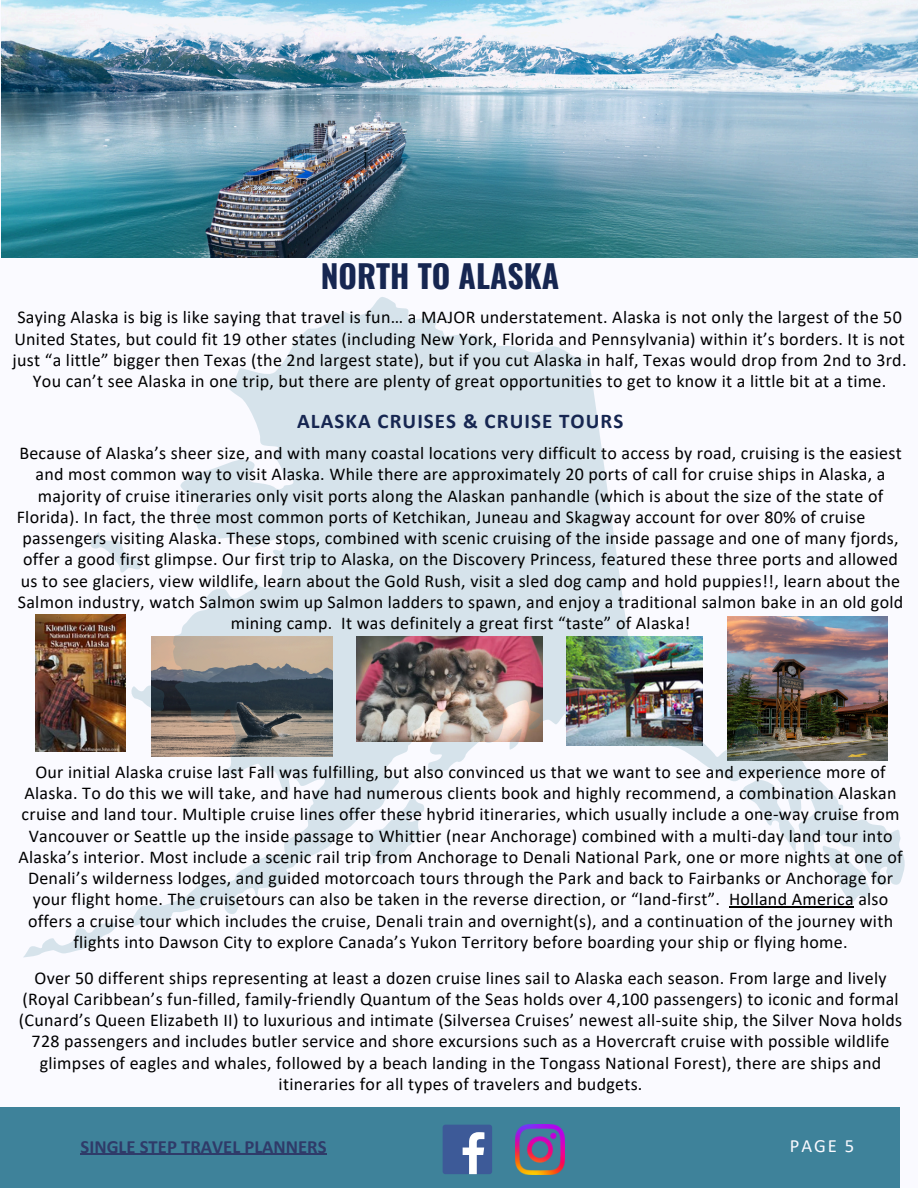
<style>
.page{position:relative;width:918px;height:1188px;background:#fafaff}
.page>*{position:absolute;margin:0;border:0;box-sizing:border-box;transform-origin:0 0}
.t1{font:700 31.65px "Oswald";color:#162651}
.t2{font:700 21px "Calibri";letter-spacing:.05em;color:#162651}
.t3{font:700 18.75px "Calibri";color:#2f3b69}
.t4{font:18.75px "Calibri";color:#fafaff}
.t5{font:18px/21.3px "Calibri";letter-spacing:.015em;color:#000;text-align:center}
</style>
<div class="page">
<div style="left:0;top:1107px;width:900px;height:81px;background:#3e829a"></div>
<img style="left:2px;top:0;width:916px;height:258px">
<img style="left:35px;top:615px;width:90px;height:136px">
<svg style="left:132px;top:297px;width:773px;height:629px"></svg>
<svg style="left:742px;top:778px;width:54px;height:74px"></svg>
<svg style="left:822px;top:843px;width:52px;height:63px"></svg>
<svg style="left:509px;top:727px;width:14px;height:23px"></svg>
<svg style="left:362px;top:791px;width:63px;height:76px"></svg>
<svg style="left:131px;top:683px;width:35px;height:30px"></svg>
<svg style="left:90px;top:532px;width:52px;height:44px"></svg>
<svg style="left:24px;top:923px;width:93px;height:34px"></svg>
<hr style="left:729px;top:907px;width:125px;height:1px;background:#000">
<hr style="left:81px;top:1154px;width:246px;height:1px;background:#2f3b69">
<div style="left:443px;top:1125px;width:49px;height:49px;background:#3d5a98;border-radius:3px"></div>
<svg style="left:463px;top:1132px;width:21px;height:42px"></svg>
<img style="left:515px;top:1125px;width:50px;height:49px">
<p class="t1" style="left:321px;top:252px;width:240px">NORTH TO ALASKA</p>
<p class="t5" style="left:13px;top:308px;width:896px">Saying Alaska is big is like saying that travel is fun… a MAJOR understatement. Alaska is not only the largest of the 50<br>United States, but could fit 19 other states (including New York, Florida and Pennsylvania) within it’s borders. It is not just “a little” bigger then Texas (the 2nd largest state), but if you cut Alaska in half, Texas would drop from 2nd to 3rd.<br>You can’t see Alaska in one trip, but there are plenty of great opportunities to get to know it a little bit at a time.</p>
<p class="t2" style="left:297px;top:412px;width:328px">ALASKA CRUISES &amp; CRUISE TOURS</p>
<p class="t5" style="left:19px;top:444px;width:884px">Because of Alaska’s sheer size, and with many coastal locations very difficult to access by road, cruising is the easiest</p>
<p class="t5" style="left:36px;top:465px;width:851px">and most common way to visit Alaska. While there are approximately 20 ports of call for cruise ships in Alaska, a</p>
<p class="t5" style="left:38px;top:487px;width:847px">majority of cruise itineraries only visit ports along the Alaskan panhandle (which is about the size of the state of</p>
<p class="t5" style="left:17px;top:508px;width:850px">Florida). In fact, the three most common ports of Ketchikan, Juneau and Skagway account for over 80% of cruise</p>
<p class="t5" style="left:23px;top:529px;width:878px">passengers visiting Alaska. These stops, combined with scenic cruising of the inside passage and one of many fjords,</p>
<p class="t5" style="left:23px;top:550px;width:876px">offer a good first glimpse. Our first trip to Alaska, on the Discovery Princess, featured these three ports and allowed</p>
<p class="t5" style="left:21px;top:572px;width:881px">us to see glaciers, view wildlife, learn about the Gold Rush, visit a sled dog camp and hold puppies!!, learn about the</p>
<p class="t5" style="left:18px;top:593px;width:887px">Salmon industry, watch Salmon swim up Salmon ladders to spawn, and enjoy a traditional salmon bake in an old gold</p>
<p class="t5" style="left:231px;top:614px;width:461px">mining camp. It was definitely a great first “taste” of Alaska!</p>
<p class="t5" style="left:18px;top:763px;width:886px">Our initial Alaska cruise last Fall was fulfilling, but also convinced us that we want to see and experience more of Alaska. To do this we will take, and have had numerous clients book and highly recommend, a combination Alaskan cruise and land tour. Multiple cruise lines offer these hybrid itineraries, which usually include a one-way cruise from Vancouver or Seattle up the inside passage to Whittier (near Anchorage) combined with a multi-day land tour into Alaska’s interior. Most include a scenic rail trip from Anchorage to Denali National Park, one or more nights at one of Denali’s wilderness lodges, and guided motorcoach tours through the Park and back to Fairbanks or Anchorage for your flight home. The cruisetours can also be taken in the reverse direction, or “land-first”. Holland America also offers a cruise tour which includes the cruise, Denali train and overnight(s), and a continuation of the journey with flights into Dawson City to explore Canada’s Yukon Territory before boarding your ship or flying home.</p>
<h2 class="t5" style="left:19px;top:968px;width:885px">Over 50 different ships representing at least a dozen cruise lines sail to Alaska each season. From large and lively (Royal Caribbean’s fun-filled, family-friendly Quantum of the Seas holds over 4,100 passengers) to iconic and formal (Cunard’s Queen Elizabeth II) to luxurious and intimate (Silversea Cruises’ newest all-suite ship, the Silver Nova holds 728 passengers and includes butler service and shore excursions such as a Hovercraft cruise with possible wildlife glimpses of eagles and whales, followed by a beach landing in the Tongass National Forest), there are ships and itineraries for all types of travelers and budgets.</h2>
<p class="t3" style="left:81px;top:1139px;width:248px">SINGLE STEP TRAVEL PLANNERS</p>
<p class="t4" style="left:790px;top:1138px;width:66px">PAGE 5</p>
</div>
